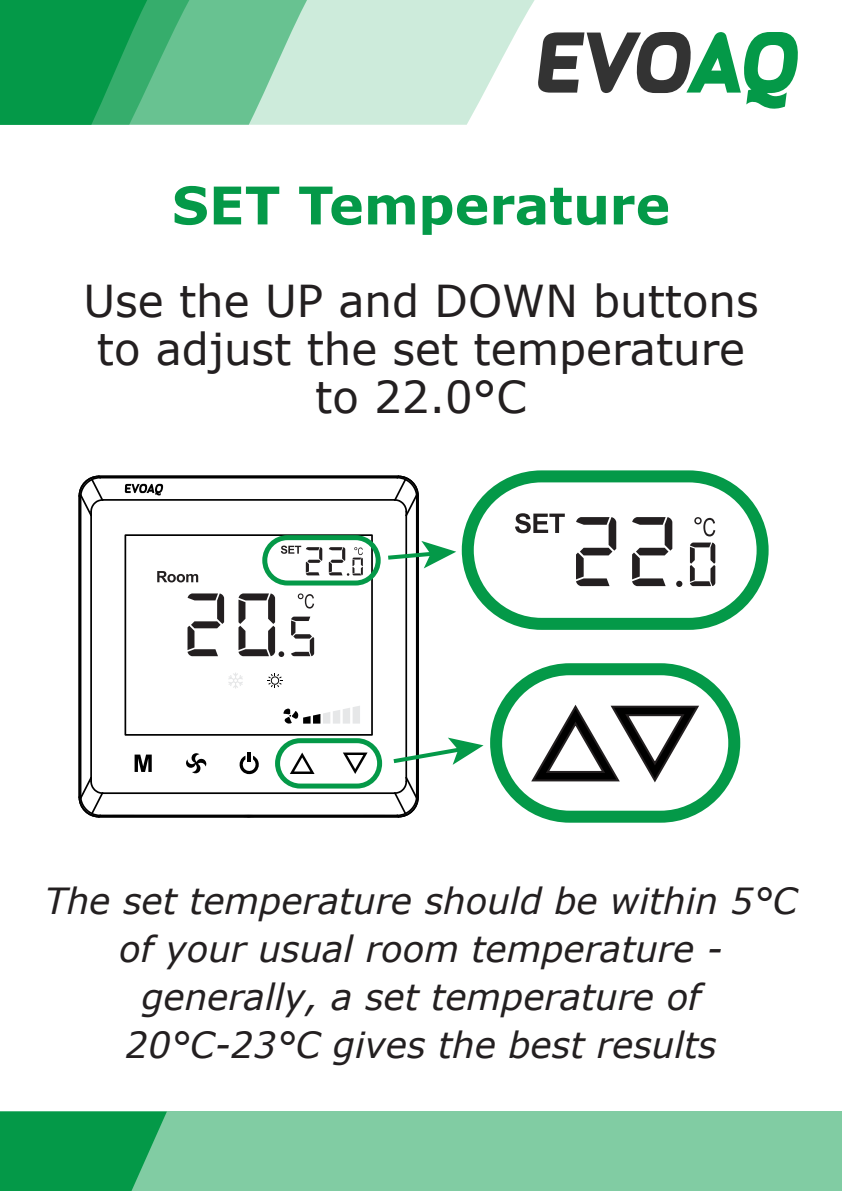
<style>
.page{position:relative;width:842px;height:1191px;background:#fff}
.page>*{position:absolute;margin:0;border:0;box-sizing:border-box;transform-origin:0 0}
.t1{font:700 52px "Verdana";color:#049948}
.t2{font:44px/48px "Verdana";color:#231f20;text-align:center}
.t3{font:italic 36px/48px "Verdana";color:#231f20;text-align:center}
</style>
<div class="page">
<svg style="left:557px;top:32px;width:241px;height:77px"></svg>
<svg style="left:326px;top:0;width:231px;height:125px;fill:#cdebdb"></svg>
<svg style="left:209px;top:0;width:117px;height:125px;background:#91d2af"></svg>
<svg style="left:0;top:0;width:209px;height:125px;background:#25a660"></svg>
<div style="left:0;top:1111px;width:842px;height:80px;background:#81cca3"></div>
<svg style="left:0;top:1111px;width:167px;height:80px;background:#129e52"></svg>
<hr style="left:100px;top:814px;width:297px;height:2px;background:#000">
<hr style="left:103px;top:792px;width:291px;height:2px;background:#000">
<hr style="left:100px;top:477px;width:297px;height:1px;background:#000">
<hr style="left:103px;top:499px;width:291px;height:2px;background:#000">
<hr style="left:416px;top:497px;width:2px;height:299px;background:#000">
<hr style="left:405px;top:515px;width:2px;height:262px;background:#000">
<hr style="left:80px;top:497px;width:1px;height:299px;background:#000">
<hr style="left:90px;top:515px;width:2px;height:262px;background:#000">
<div style="left:125px;top:534px;width:248px;height:201px;border:2px solid #000"></div>
<svg style="left:135px;top:754px;width:17px;height:18px"></svg>
<svg style="left:239px;top:755px;width:20px;height:20px"></svg>
<hr style="left:247px;top:752px;width:4px;height:10px;background:#000">
<svg style="left:186px;top:753px;width:21px;height:21px"></svg>
<svg style="left:343px;top:752px;width:25px;height:22px"></svg>
<svg style="left:290px;top:752px;width:25px;height:22px"></svg>
<svg style="left:393px;top:775px;width:26px;height:43px"></svg>
<svg style="left:78px;top:475px;width:27px;height:43px"></svg>
<svg style="left:78px;top:775px;width:27px;height:43px"></svg>
<svg style="left:393px;top:475px;width:26px;height:43px"></svg>
<hr style="left:417px;top:496px;width:2px;height:301px;background:#000">
<hr style="left:79px;top:496px;width:1px;height:301px;background:#000">
<hr style="left:99px;top:816px;width:299px;height:1px;background:#000">
<svg style="left:241px;top:814px;width:14px;height:4px"></svg>
<hr style="left:99px;top:475px;width:299px;height:2px;background:#000">
<svg style="left:125px;top:484px;width:39px;height:11px"></svg>
<svg style="left:283px;top:706px;width:77px;height:18px"></svg>
<svg style="left:157px;top:571px;width:41px;height:11px"></svg>
<svg style="left:188px;top:593px;width:36px;height:63px"></svg>
<svg style="left:291px;top:616px;width:23px;height:40px"></svg>
<svg style="left:298px;top:593px;width:16px;height:15px"></svg>
<svg style="left:238px;top:593px;width:46px;height:64px"></svg>
<svg style="left:281px;top:545px;width:41px;height:30px"></svg>
<svg style="left:329px;top:547px;width:34px;height:29px"></svg>
<svg style="left:268px;top:673px;width:14px;height:15px"></svg>
<svg style="left:228px;top:673px;width:15px;height:15px"></svg>
<div style="left:462px;top:470px;width:307px;height:160px;border:12px solid #049948;border-radius:74px"></div>
<div style="left:490px;top:663px;width:250px;height:159px;border:12px solid #049948;border-radius:74px"></div>
<svg style="left:531px;top:704px;width:168px;height:79px"></svg>
<svg style="left:393px;top:737px;width:90px;height:29px"></svg>
<div style="left:262px;top:535px;width:119px;height:50px;border:5px solid #049948;border-radius:23px"></div>
<div style="left:275px;top:738px;width:107px;height:50px;border:5px solid #049948;border-radius:23px"></div>
<svg style="left:388px;top:541px;width:68px;height:27px"></svg>
<svg style="left:515px;top:513px;width:50px;height:20px"></svg>
<svg style="left:576px;top:517px;width:40px;height:69px"></svg>
<svg style="left:690px;top:542px;width:25px;height:44px"></svg>
<svg style="left:694px;top:517px;width:21px;height:19px"></svg>
<svg style="left:632px;top:517px;width:50px;height:70px"></svg>
<h1 class="t1" style="left:172px;top:169px;width:500px">SET Temperature</h1>
<p class="t2" style="left:83px;top:276px;width:677px">Use the UP and DOWN buttons to adjust the set temperature to 22.0°C</p>
<p class="t3" style="left:45px;top:876px;width:754px">The set temperature should be within 5°C of your usual room temperature - generally, a set temperature of 20°C-23°C gives the best results</p>
</div>
